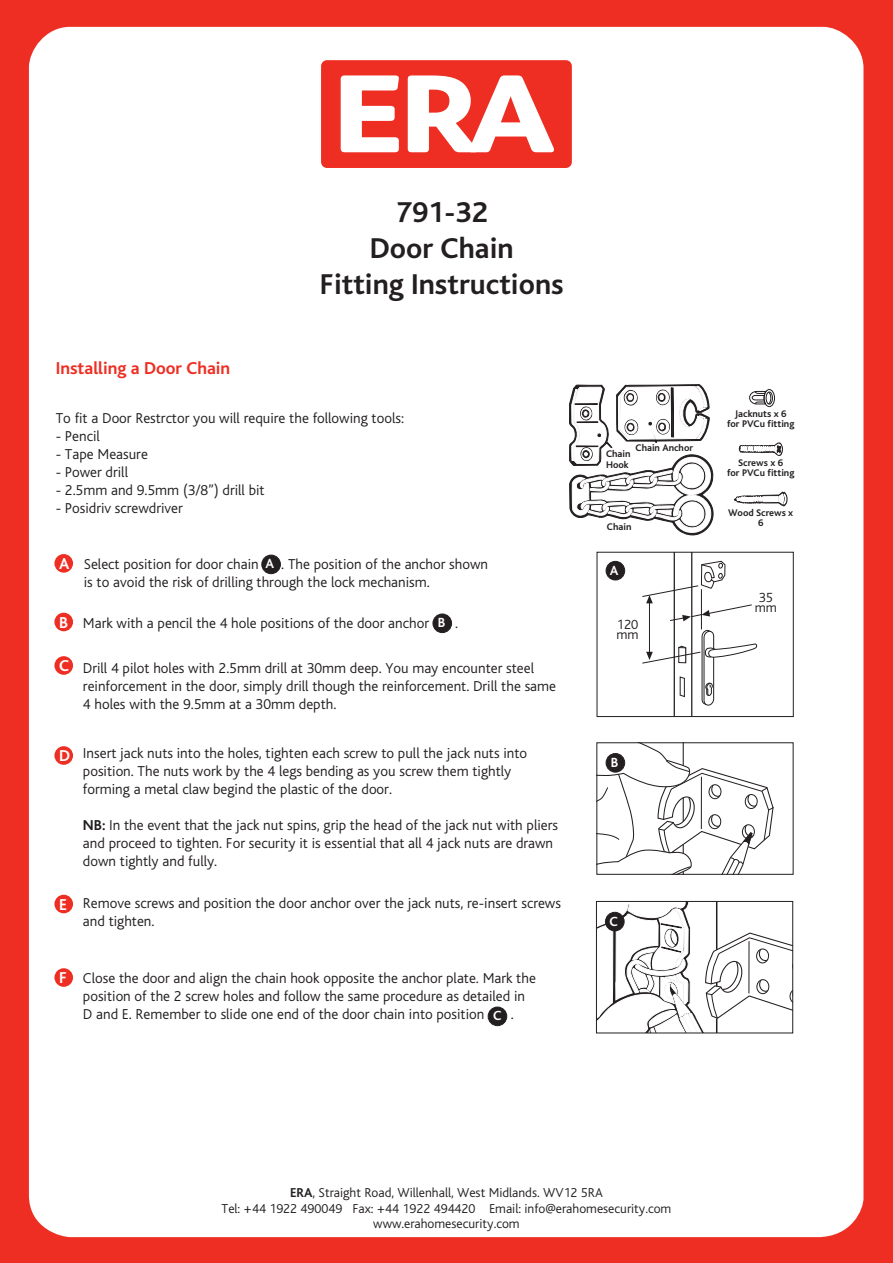
<style>
.page{position:relative;width:893px;height:1263px;background:#ee2e22}
.page>*{position:absolute;margin:0;border:0;box-sizing:border-box;transform-origin:0 0}
.t1{font:700 30px/36px "Bliss";color:#231f20;text-align:center}
.t2{font:700 18px "Bliss";color:#ee2e22}
.t3{font:700 16.5px "Bliss";color:#fff}
.t4{font:300 15px/18px "Bliss";color:#221e1f}
.t5{font:300 15px "Bliss";color:#211e1e}
.t6{font:300 13.95px/10.4px "Bliss";color:#231f20}
.t7{font:700 13.95px "Bliss";color:#fff}
.t8{font:300 13.5px/16.2px "Bliss";color:#231f20;text-align:center}
.t9{font:700 10.05px/10.1px "Bliss";color:#231f20;text-align:center}
.s1{font-weight:700}
</style>
<div class="page">
<div style="left:29px;top:27px;width:834px;height:1210px;background:#fff"></div>
<div style="left:315px;top:54px;width:263px;height:120px;background:#fff;border-radius:9px"></div>
<div style="left:321px;top:60px;width:251px;height:108px;background:#ee2e22;border-radius:6px"></div>
<svg style="left:341px;top:75px;width:58px;height:77px"></svg>
<svg style="left:408px;top:75px;width:146px;height:77px"></svg>
<div style="left:54px;top:968px;width:19px;height:19px;background:#ee2e22;border-radius:50%"></div>
<div style="left:54px;top:895px;width:19px;height:18px;background:#ee2e22;border-radius:50%"></div>
<div style="left:54px;top:746px;width:19px;height:19px;background:#ee2e22;border-radius:50%"></div>
<div style="left:54px;top:656px;width:19px;height:19px;background:#ee2e22;border-radius:50%"></div>
<div style="left:54px;top:613px;width:19px;height:18px;background:#ee2e22;border-radius:50%"></div>
<div style="left:54px;top:554px;width:19px;height:19px;background:#ee2e22;border-radius:50%"></div>
<svg style="left:569px;top:383px;width:146px;height:154px;background:#d9d8d9"></svg>
<svg style="left:734px;top:491px;width:54px;height:16px"></svg>
<div style="left:764px;top:389px;width:11px;height:18px;border:1px solid #231f20;border-radius:50%"></div>
<svg style="left:749px;top:390px;width:22px;height:15px"></svg>
<div style="left:766px;top:392px;width:7px;height:12px;border:1px solid #231f20;border-radius:50%"></div>
<svg style="left:738px;top:441px;width:45px;height:16px"></svg>
<svg style="left:598px;top:744px;width:176px;height:129px;background:#eee"></svg>
<div style="left:596px;top:742px;width:197px;height:133px;border:1px solid #231f20"></div>
<svg style="left:642px;top:554px;width:116px;height:161px;background:#edeced"></svg>
<div style="left:597px;top:552px;width:197px;height:165px;border:1px solid #231f20"></div>
<div style="left:606px;top:561px;width:19px;height:19px;background:#231f20;border-radius:50%"></div>
<div style="left:606px;top:561px;width:19px;height:19px;border:1px solid #231f20;border-radius:50%"></div>
<svg style="left:598px;top:903px;width:193px;height:128px;background:#e8e8e8"></svg>
<div style="left:596px;top:901px;width:197px;height:132px;border:1px solid #231f20"></div>
<div style="left:606px;top:753px;width:19px;height:19px;background:#231f20;border-radius:50%"></div>
<div style="left:606px;top:753px;width:19px;height:19px;border:1px solid #231f20;border-radius:50%"></div>
<div style="left:433px;top:614px;width:19px;height:19px;background:#231f20;border-radius:50%"></div>
<div style="left:433px;top:614px;width:19px;height:19px;border:1px solid #231f20;border-radius:50%"></div>
<div style="left:262px;top:555px;width:18px;height:19px;background:#231f20;border-radius:50%"></div>
<div style="left:262px;top:555px;width:18px;height:19px;border:1px solid #231f20;border-radius:50%"></div>
<div style="left:488px;top:1007px;width:19px;height:19px;background:#231f20;border-radius:50%"></div>
<div style="left:488px;top:1007px;width:19px;height:19px;border:1px solid #231f20;border-radius:50%"></div>
<p class="t2" style="left:56px;top:359px;width:176px">Installing a Door Chain</p>
<h1 class="t1" style="left:320px;top:195px;width:245px">791-32<br>Door Chain<br>Fitting Instructions</h1>
<p class="t5" style="left:56px;top:410px;width:350px">To fit a Door Restrctor you will require the following tools:</p>
<p class="t5" style="left:56px;top:428px;width:46px">- Pencil</p>
<p class="t5" style="left:56px;top:446px;width:94px">- Tape Measure</p>
<p class="t5" style="left:56px;top:464px;width:74px">- Power drill</p>
<p class="t5" style="left:56px;top:482px;width:210px">- 2.5mm and 9.5mm (3/8”) drill bit</p>
<p class="t5" style="left:56px;top:500px;width:129px">- Posidriv screwdriver</p>
<p class="t3" style="left:59px;top:555px;width:12px">A</p>
<p class="t4" style="left:84px;top:555px;width:176px">Select position for door chain</p>
<p class="t4" style="left:84px;top:555px;width:406px;text-indent:197px">. The position of the anchor shown is to avoid the risk of drilling through the lock mechanism.</p>
<p class="t7" style="left:266px;top:556px;width:10px">A</p>
<p class="t3" style="left:59px;top:614px;width:10px">B</p>
<p class="t4" style="left:83px;top:614px;width:348px">Mark with a pencil the 4 hole positions of the door anchor</p>
<p class="t4" style="left:455px;top:614px;width:4px">.</p>
<p class="t7" style="left:438px;top:615px;width:9px">B</p>
<p class="t3" style="left:59px;top:657px;width:12px">C</p>
<p class="t4" style="left:83px;top:659px;width:475px">Drill 4 pilot holes with 2.5mm drill at 30mm deep. You may encounter steel reinforcement in the door, simply drill though the reinforcement. Drill the same<br>4 holes with the 9.5mm at a 30mm depth.</p>
<p class="t3" style="left:59px;top:747px;width:13px">D</p>
<p class="t3" style="left:59px;top:896px;width:9px">E</p>
<p class="t4" style="left:83px;top:745px;width:446px">Insert jack nuts into the holes, tighten each screw to pull the jack nuts into position. The nuts work by the 4 legs bending as you screw them tightly forming a metal claw begind the plastic of the door.</p>
<p class="t4" style="left:83px;top:817px;width:477px"><span class="s1">NB:</span> In the event that the jack nut spins, grip the head of the jack nut with pliers and proceed to tighten. For security it is essential that all 4 jack nuts are drawn down tightly and fully.</p>
<p class="t4" style="left:83px;top:895px;width:479px">Remove screws and position the door anchor over the jack nuts, re-insert screws and tighten.</p>
<p class="t3" style="left:59px;top:969px;width:9px">F</p>
<p class="t4" style="left:83px;top:970px;width:454px">Close the door and align the chain hook opposite the anchor plate. Mark the position of the 2 screw holes and follow the same procedure as detailed in<br>D and E. Remember to slide one end of the door chain into position</p>
<p class="t7" style="left:493px;top:1008px;width:10px">C</p>
<p class="t4" style="left:511px;top:1006px;width:4px">.</p>
<p class="t9" style="left:636px;top:443px;width:59px">Chain Anchor</p>
<p class="t9" style="left:606px;top:449px;width:26px;line-height:10.9px;text-align:left">Chain<br>Hook</p>
<p class="t9" style="left:607px;top:522px;width:26px">Chain</p>
<p class="t7" style="left:610px;top:563px;width:10px">A</p>
<p class="t6" style="left:616px;top:620px;width:24px">120 mm</p>
<p class="t9" style="left:727px;top:409px;width:69px">Jacknuts x 6<br>for PVCu fitting</p>
<p class="t9" style="left:727px;top:458px;width:69px">Screws x 6<br>for PVCu fitting</p>
<p class="t9" style="left:728px;top:508px;width:67px">Wood Screws x<br>6</p>
<p class="t6" style="left:755px;top:593px;width:24px">35 mm</p>
<p class="t7" style="left:611px;top:755px;width:9px">B</p>
<p class="t7" style="left:609px;top:914px;width:10px">C</p>
<p class="t8" style="left:222px;top:1185px;width:451px"><span class="s1">ERA</span>, Straight Road, Willenhall, West Midlands. WV12 5RA<br>Tel: +44 1922 490049 Fax: +44 1922 494420 Email: info@erahomesecurity.com</p>
<p class="t8" style="left:373px;top:1216px;width:148px">www.erahomesecurity.com</p>
</div>
